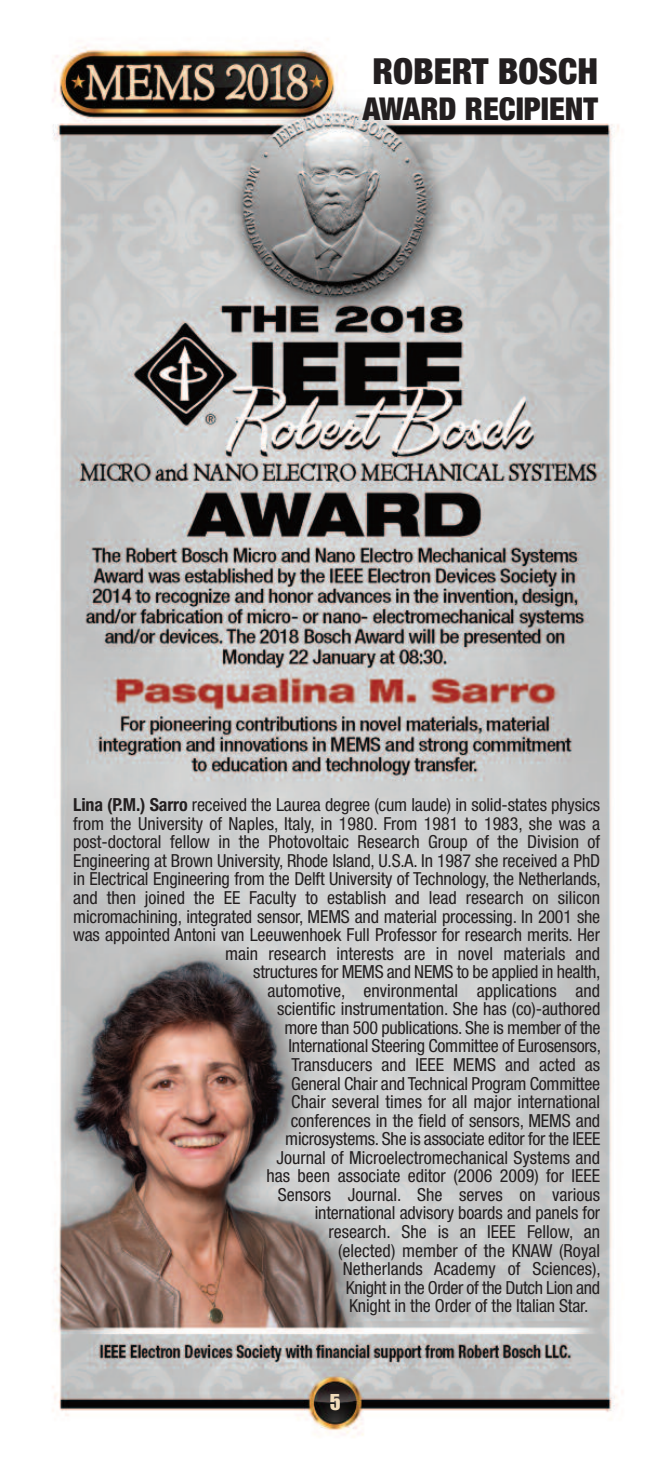
<style>
.page{position:relative;width:669px;height:1458px;background:#fff}
.page>*{position:absolute;margin:0;border:0;box-sizing:border-box;transform-origin:0 0}
.t1{font:900 condensed 36px "Helvetica Neue LT Pro";color:#231f20}
.t2{font:900 condensed 31.5px "Helvetica Neue LT Pro";color:#231f20}
.t3{font:20.25px "Impact";color:#f1dcbb}
.t4{font:condensed 18px "Helvetica Neue LT Pro";letter-spacing:-.005em;color:#231f20}
.s1{font-weight:700}
</style>
<div class="page">
<img style="left:52px;top:44px;width:571px;height:1394px">
<h1 class="t1" style="left:372px;top:59px;width:227px">ROBERT BOSCH</h1>
<h2 class="t2" style="left:362px;top:98px;width:236px">AWARD RECIPIENT</h2>
<p class="t4" style="left:73px;top:798px;width:528px"><span class="s1">Lina (P.M.) Sarro</span> received the Laurea degree (cum laude) in solid-states physics</p>
<p class="t4" style="left:73px;top:817px;width:528px">from the University of Naples, Italy, in 1980. From 1981 to 1983, she was a</p>
<p class="t4" style="left:73px;top:835px;width:528px">post-doctoral fellow in the Photovoltaic Research Group of the Division of</p>
<p class="t4" style="left:73px;top:854px;width:528px">Engineering at Brown University, Rhode Island, U.S.A. In 1987 she received a PhD</p>
<p class="t4" style="left:73px;top:873px;width:529px">in Electrical Engineering from the Delft University of Technology, the Netherlands,</p>
<p class="t4" style="left:73px;top:891px;width:528px">and then joined the EE Faculty to establish and lead research on silicon</p>
<p class="t4" style="left:73px;top:910px;width:528px">micromachining, integrated sensor, MEMS and material processing. In 2001 she</p>
<p class="t4" style="left:73px;top:928px;width:528px">was appointed Antoni van Leeuwenhoek Full Professor for research merits. Her</p>
<p class="t4" style="left:225px;top:947px;width:376px">main research interests are in novel materials and</p>
<p class="t4" style="left:253px;top:965px;width:348px">structures for MEMS and NEMS to be applied in health,</p>
<p class="t4" style="left:267px;top:984px;width:334px">automotive, environmental applications and</p>
<p class="t4" style="left:277px;top:1002px;width:324px">scientific instrumentation. She has (co)-authored</p>
<p class="t4" style="left:284px;top:1021px;width:317px">more than 500 publications. She is member of the</p>
<p class="t4" style="left:288px;top:1040px;width:314px">International Steering Committee of Eurosensors,</p>
<p class="t4" style="left:291px;top:1058px;width:310px">Transducers and IEEE MEMS and acted as</p>
<p class="t4" style="left:291px;top:1077px;width:310px">General Chair and Technical Program Committee</p>
<p class="t4" style="left:291px;top:1095px;width:310px">Chair several times for all major international</p>
<p class="t4" style="left:290px;top:1114px;width:311px">conferences in the field of sensors, MEMS and</p>
<p class="t4" style="left:285px;top:1132px;width:316px">microsystems. She is associate editor for the IEEE</p>
<p class="t4" style="left:276px;top:1151px;width:325px">Journal of Microelectromechanical Systems and</p>
<p class="t4" style="left:266px;top:1169px;width:335px">has been associate editor (2006 2009) for IEEE</p>
<p class="t4" style="left:278px;top:1188px;width:324px">Sensors Journal. She serves on various</p>
<p class="t4" style="left:314px;top:1207px;width:287px">international advisory boards and panels for</p>
<p class="t4" style="left:328px;top:1225px;width:273px">research. She is an IEEE Fellow, an</p>
<p class="t4" style="left:338px;top:1244px;width:263px">(elected) member of the KNAW (Royal</p>
<p class="t4" style="left:342px;top:1262px;width:259px">Netherlands Academy of Sciences),</p>
<p class="t4" style="left:346px;top:1281px;width:256px">Knight in the Order of the Dutch Lion and</p>
<p class="t4" style="left:349px;top:1299px;width:241px">Knight in the Order of the Italian Star.</p>
<p class="t3" style="left:329px;top:1391px;width:12px">5</p>
</div>
